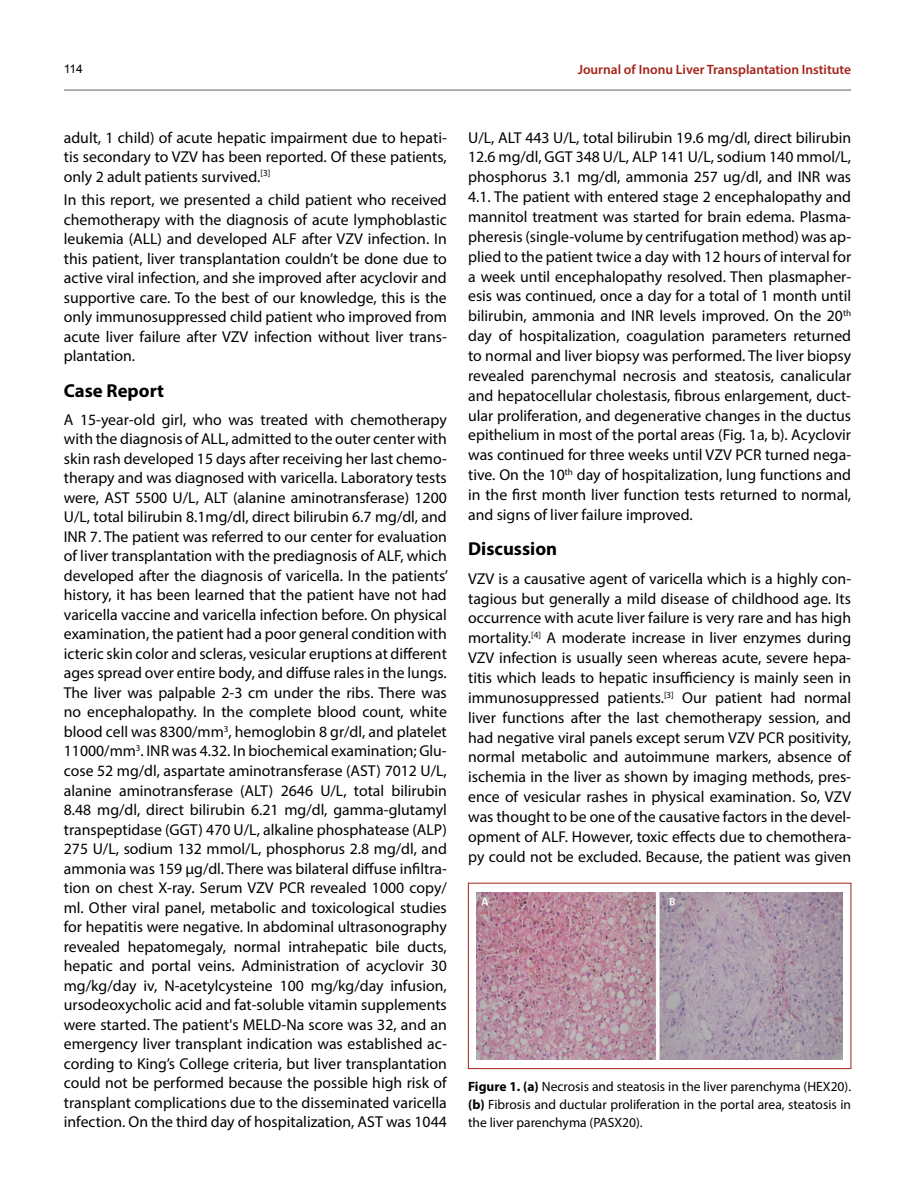
<style>
.page{position:relative;width:915px;height:1191px;background:#fff}
.page>*{position:absolute;margin:0;border:0;box-sizing:border-box;transform-origin:0 0}
.t1{font:700 18.75px "Myriad Pro";color:#000}
.t2{font:15.75px/19.5px "Myriad Pro";color:#000;text-align:justify}
.t3{font:13.5px/18px "Myriad Pro";color:#000;text-align:justify}
.t4{font:600 13.5px "Myriad Pro";color:#a42319}
.t5{font:12px "Arial";color:#000}
.s1{font-weight:700}
</style>
<div class="page">
<hr style="left:64px;top:89px;width:786px;height:2px;background:#939598">
<img style="left:476px;top:892px;width:366px;height:167px">
<p class="t5" style="left:64px;top:60px;width:21px">114</p>
<p class="t4" style="left:577px;top:61px;width:275px">Journal of Inonu Liver Transplantation Institute</p>
<p class="t2" style="left:64px;top:127px;width:384px">adult, 1 child) of acute hepatic impairment due to hepati&shy;tis secondary to VZV has been reported. Of these patients, only 2 adult patients survived.<sup>[3]</sup></p>
<p class="t2" style="left:64px;top:190px;width:384px">In this report, we presented a child patient who received chemotherapy with the diagnosis of acute lymphoblastic leukemia (ALL) and developed ALF after VZV infection. In this patient, liver transplantation couldn’t be done due to active viral infection, and she improved after acyclovir and supportive care. To the best of our knowledge, this is the only immunosuppressed child patient who improved from acute liver failure after VZV infection without liver trans&shy;plantation.</p>
<p class="t1" style="left:64px;top:378px;width:102px">Case Report</p>
<p class="t2" style="left:64px;top:409px;width:386px">A 15-year-old girl, who was treated with chemotherapy with the diagnosis of ALL, admitted to the outer center with skin rash developed 15 days after receiving her last chemo&shy;therapy and was diagnosed with varicella. Laboratory tests were, AST 5500 U/L, ALT (alanine aminotransferase) 1200<br>U/L, total bilirubin 8.1mg/dl, direct bilirubin 6.7 mg/dl, and INR 7. The patient was referred to our center for evaluation of liver transplantation with the prediagnosis of ALF, which developed after the diagnosis of varicella. In the patients’ history, it has been learned that the patient have not had varicella vaccine and varicella infection before. On physical examination, the patient had a poor general condition with icteric skin color and scleras, vesicular eruptions at different ages spread over entire body, and diffuse rales in the lungs.<br>The liver was palpable 2-3 cm under the ribs. There was no encephalopathy. In the complete blood count, white blood cell was 8300/mm<sup>3</sup>, hemoglobin 8 gr/dl, and platelet 11000/mm<sup>3</sup>. INR was 4.32. In biochemical examination; Glu&shy;cose 52 mg/dl, aspartate aminotransferase (AST) 7012 U/L, alanine aminotransferase (ALT) 2646 U/L, total bilirubin 8.48 mg/dl, direct bilirubin 6.21 mg/dl, gamma-glutamyl transpeptidase (GGT) 470 U/L, alkaline phosphatease (ALP)<br>275 U/L, sodium 132 mmol/L, phosphorus 2.8 mg/dl, and ammonia was 159 µg/dl. There was bilateral diffuse infiltra&shy;tion on chest X-ray. Serum VZV PCR revealed 1000 copy/ ml. Other viral panel, metabolic and toxicological studies for hepatitis were negative. In abdominal ultrasonography revealed hepatomegaly, normal intrahepatic bile ducts, hepatic and portal veins. Administration of acyclovir 30 mg/kg/day iv, N-acetylcysteine 100 mg/kg/day infusion, ursodeoxycholic acid and fat-soluble vitamin supplements were started. The patient's MELD-Na score was 32, and an emergency liver transplant indication was established ac&shy;cording to King’s College criteria, but liver transplantation could not be performed because the possible high risk of transplant complications due to the disseminated varicella infection. On the third day of hospitalization, AST was 1044</p>
<p class="t2" style="left:468px;top:127px;width:384px">U/L, ALT 443 U/L, total bilirubin 19.6 mg/dl, direct bilirubin 12.6 mg/dl, GGT 348 U/L, ALP 141 U/L, sodium 140 mmol/L, phosphorus 3.1 mg/dl, ammonia 257 ug/dl, and INR was 4.1. The patient with entered stage 2 encephalopathy and mannitol treatment was started for brain edema. Plasma&shy;pheresis (single-volume by centrifugation method) was ap&shy;plied to the patient twice a day with 12 hours of interval for a week until encephalopathy resolved. Then plasmapher&shy;esis was continued, once a day for a total of 1 month until bilirubin, ammonia and INR levels improved. On the 20<sup>th </sup>day of hospitalization, coagulation parameters returned to normal and liver biopsy was performed. The liver biopsy revealed parenchymal necrosis and steatosis, canalicular and hepatocellular cholestasis, fibrous enlargement, duct&shy;ular proliferation, and degenerative changes in the ductus epithelium in most of the portal areas (Fig. 1a, b). Acyclovir was continued for three weeks until VZV PCR turned nega&shy;tive. On the 10<sup>th</sup> day of hospitalization, lung functions and in the first month liver function tests returned to normal, and signs of liver failure improved.</p>
<p class="t1" style="left:468px;top:537px;width:91px">Discussion</p>
<p class="t2" style="left:468px;top:568px;width:384px">VZV is a causative agent of varicella which is a highly con&shy;tagious but generally a mild disease of childhood age. Its occurrence with acute liver failure is very rare and has high mortality.<sup>[4]</sup> A moderate increase in liver enzymes during VZV infection is usually seen whereas acute, severe hepa&shy;titis which leads to hepatic insufficiency is mainly seen in immunosuppressed patients.<sup>[3]</sup> Our patient had normal liver functions after the last chemotherapy session, and had negative viral panels except serum VZV PCR positivity, normal metabolic and autoimmune markers, absence of ischemia in the liver as shown by imaging methods, pres&shy;ence of vesicular rashes in physical examination. So, VZV was thought to be one of the causative factors in the devel&shy;opment of ALF. However, toxic effects due to chemothera&shy;py could not be excluded. Because, the patient was given</p>
<p class="t3" style="left:468px;top:1077px;width:384px"><span class="s1">Figure 1. (a)</span> Necrosis and steatosis in the liver parenchyma (HEX20). <span class="s1">(b)</span> Fibrosis and ductular proliferation in the portal area, steatosis in the liver parenchyma (PASX20).</p>
</div>
